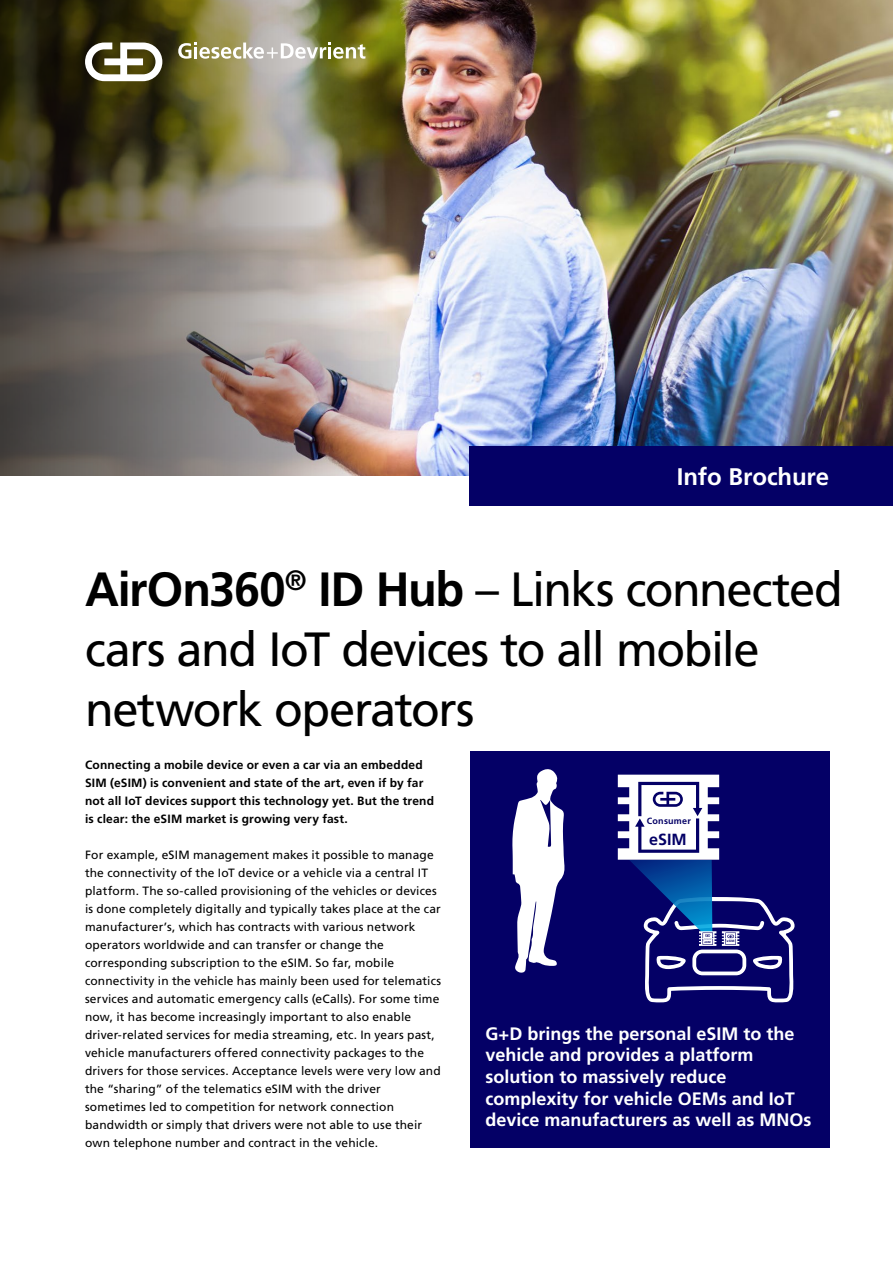
<style>
.page{position:relative;width:893px;height:1263px;background:#fff}
.page>*{position:absolute;margin:0;border:0;box-sizing:border-box;transform-origin:0 0}
.t1{font:48px/60px "Frutiger LT Pro";letter-spacing:-.035em;color:#000}
.t2{font:700 24px "Frutiger LT Pro";color:#fff}
.t3{font:700 18px/21.6px "Frutiger LT Pro";color:#fff}
.t4{font:700 16.2px "Frutiger LT Pro";color:#040066}
.t5{font:12px/18px "Frutiger LT Pro";letter-spacing:.01em;color:#000}
.t6{font:700 12px/18px "Frutiger LT Pro";letter-spacing:.015em;color:#000}
.t7{font:700 9px "Frutiger LT Pro";letter-spacing:.025em;color:#040066}
.t8{font:700 3.15px "Frutiger LT Pro";color:#040066}
.t9{font:700 2.85px "Frutiger LT Pro";color:#040066}
.s1{font-weight:700}
</style>
<div class="page">
<div style="left:470px;top:751px;width:359px;height:396px;background:#040066"></div>
<img style="left:393px;top:0;width:500px;height:475px">
<img style="left:0;top:0;width:393px;height:475px">
<div style="left:470px;top:446px;width:423px;height:60px;background:#040066"></div>
<svg style="left:85px;top:43px;width:77px;height:38px"></svg>
<svg style="left:178px;top:43px;width:187px;height:16px"></svg>
<svg style="left:512px;top:769px;width:53px;height:204px"></svg>
<svg style="left:617px;top:775px;width:178px;height:228px"></svg>
<h2 class="t2" style="left:677px;top:463px;width:154px">Info Brochure</h2>
<h1 class="t1" style="left:85px;top:560px;width:759px"><span class="s1">AirOn360</span><sup>®</sup> <span class="s1">ID Hub</span> – Links connected cars and IoT devices to all mobile network operators</h1>
<p class="t6" style="left:85px;top:756px;width:351px">Connecting a mobile device or even a car via an embedded SIM (eSIM) is convenient and state of the art, even if by far not all IoT devices support this technology yet. But the trend is clear: the eSIM market is growing very fast.</p>
<p class="t5" style="left:85px;top:846px;width:357px">For example, eSIM management makes it possible to manage the connectivity of the IoT device or a vehicle via a central IT platform. The so-called provisioning of the vehicles or devices is done completely digitally and typically takes place at the car manufacturer’s, which has contracts with various network operators worldwide and can transfer or change the corresponding subscription to the eSIM. So far, mobile connectivity in the vehicle has mainly been used for telematics services and automatic emergency calls (eCalls). For some time now, it has become increasingly important to also enable driver-related services for media streaming, etc. In years past, vehicle manufacturers offered connectivity packages to the drivers for those services. Acceptance levels were very low and the “sharing” of the telematics eSIM with the driver sometimes led to competition for network connection bandwidth or simply that drivers were not able to use their own telephone number and contract in the vehicle.</p>
<p class="t7" style="left:647px;top:815px;width:45px">Consumer</p>
<h3 class="t4" style="left:649px;top:830px;width:39px">eSIM</h3>
<p class="t8" style="left:727px;top:939px;width:9px">eSIM</p>
<p class="t9" style="left:704px;top:941px;width:8px">eSIM</p>
<h3 class="t3" style="left:486px;top:1023px;width:327px">G+D brings the personal eSIM to the vehicle and provides a platform solution to massively reduce complexity for vehicle OEMs and IoT device manufacturers as well as MNOs</h3>
</div>
